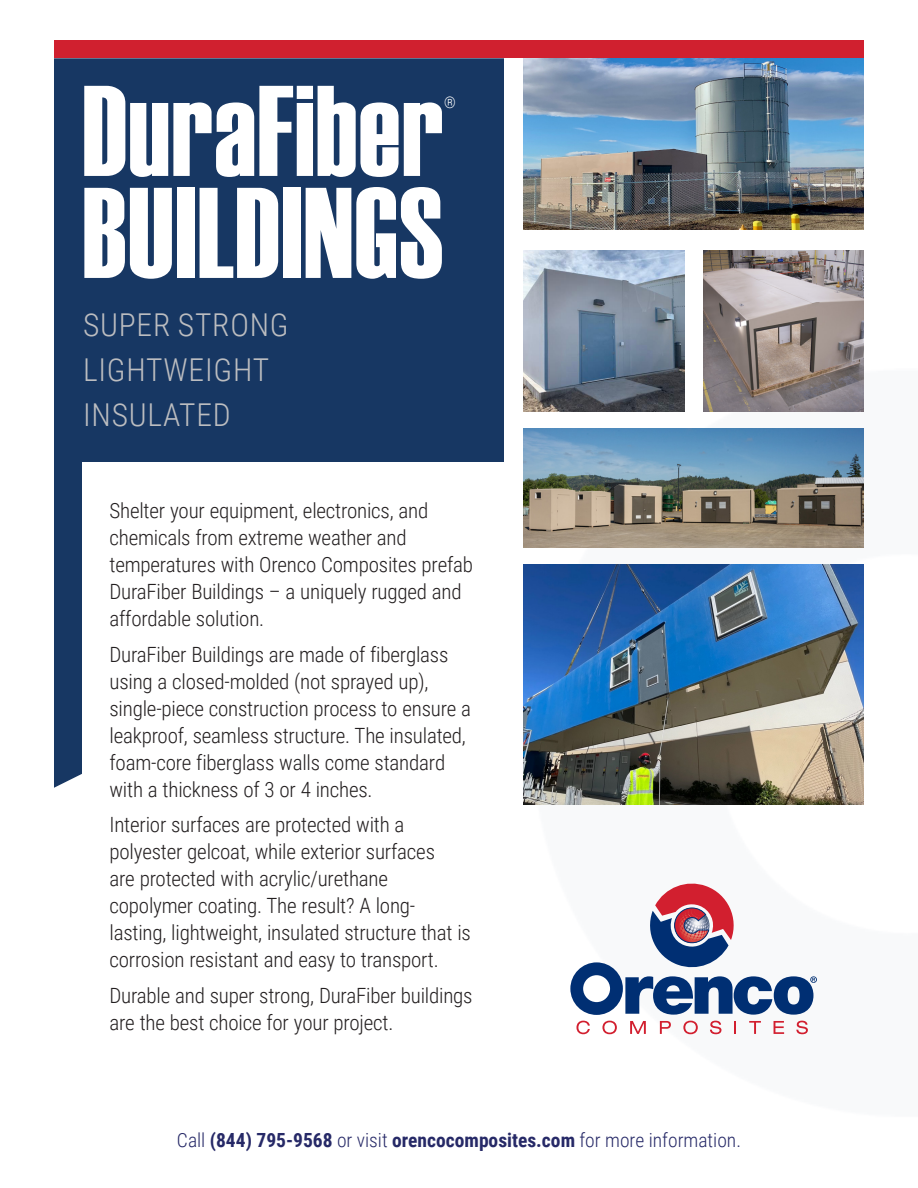
<style>
.page{position:relative;width:918px;height:1188px;background:#fff}
.page>*{position:absolute;margin:0;border:0;box-sizing:border-box;transform-origin:0 0}
.Durafiber_Headline{font:128.7px "Haettenschweiler";letter-spacing:.01em;color:#fff;scale:.91 1}
.Header_List_-_Grey{font:300 31.5px "Roboto Condensed";letter-spacing:.025em;color:#bcbdc0}
.Cover_Text{font:300 21px/27px "Roboto Condensed";letter-spacing:-.01em;color:#231f20}
.For_More_Info_-_Blue{font:700 19.5px "Roboto Condensed";color:#262967}
.Durafiber_Headline-2{font:300 16.05px "Roboto";color:#fff;scale:.91 1}
.s1{font-weight:300}
</style>
<div class="page">
<div style="left:54px;top:58px;width:450px;height:730px;background:#173763"></div>
<img style="left:523px;top:368px;width:341px;height:667px">
<svg style="left:576px;top:1021px;width:14px;height:13px"></svg>
<svg style="left:602px;top:1021px;width:15px;height:13px"></svg>
<svg style="left:630px;top:1021px;width:16px;height:13px"></svg>
<svg style="left:660px;top:1021px;width:11px;height:13px"></svg>
<svg style="left:683px;top:1021px;width:15px;height:13px"></svg>
<svg style="left:710px;top:1021px;width:11px;height:13px"></svg>
<svg style="left:735px;top:1021px;width:1px;height:13px"></svg>
<svg style="left:749px;top:1021px;width:12px;height:13px"></svg>
<svg style="left:774px;top:1021px;width:10px;height:13px"></svg>
<svg style="left:796px;top:1021px;width:12px;height:13px"></svg>
<svg style="left:570px;top:880px;width:247px;height:135px"></svg>
<div style="left:54px;top:40px;width:810px;height:18px;background:#d0202f"></div>
<div style="left:83px;top:462px;width:421px;height:627px;background:#fff"></div>
<img style="left:523px;top:565px;width:341px;height:240px">
<img style="left:703px;top:250px;width:161px;height:161px">
<img style="left:523px;top:250px;width:161px;height:161px">
<img style="left:523px;top:429px;width:341px;height:118px">
<img style="left:523px;top:58px;width:341px;height:172px">
<p class="Durafiber_Headline" style="left:83px;top:44px;width:398px">DuraFiber</p>
<p class="Durafiber_Headline-2" style="left:444px;top:91px;width:14px">®</p>
<p class="Durafiber_Headline" style="left:83px;top:146px;width:399px">BUILDINGS</p>
<p class="Header_List_-_Grey" style="left:83px;top:303px;width:207px">SUPER STRONG</p>
<p class="Header_List_-_Grey" style="left:83px;top:348px;width:188px">LIGHTWEIGHT</p>
<p class="Header_List_-_Grey" style="left:83px;top:393px;width:149px">INSULATED</p>
<p class="Cover_Text" style="left:110px;top:496px;width:365px">Shelter your equipment, electronics, and chemicals from extreme weather and temperatures with Orenco Composites prefab DuraFiber Buildings – a uniquely rugged and affordable solution.</p>
<p class="Cover_Text" style="left:110px;top:640px;width:363px">DuraFiber Buildings are made of fiberglass using a closed-molded (not sprayed up), single-piece construction process to ensure a leakproof, seamless structure. The insulated, foam-core fiberglass walls come standard with a thickness of 3 or 4 inches.</p>
<p class="Cover_Text" style="left:110px;top:811px;width:363px">Interior surfaces are protected with a polyester gelcoat, while exterior surfaces<br>are protected with acrylic/urethane copolymer coating. The result? A long&shy;lasting, lightweight, insulated structure that is corrosion resistant and easy to transport.</p>
<p class="Cover_Text" style="left:110px;top:981px;width:365px">Durable and super strong, DuraFiber buildings are the best choice for your project.</p>
<p class="For_More_Info_-_Blue" style="left:177px;top:1126px;width:565px"><span class="s1">Call</span> (844) 795-9568 <span class="s1">or visit</span> orencocomposites.com <span class="s1">for more information.</span></p>
</div>
